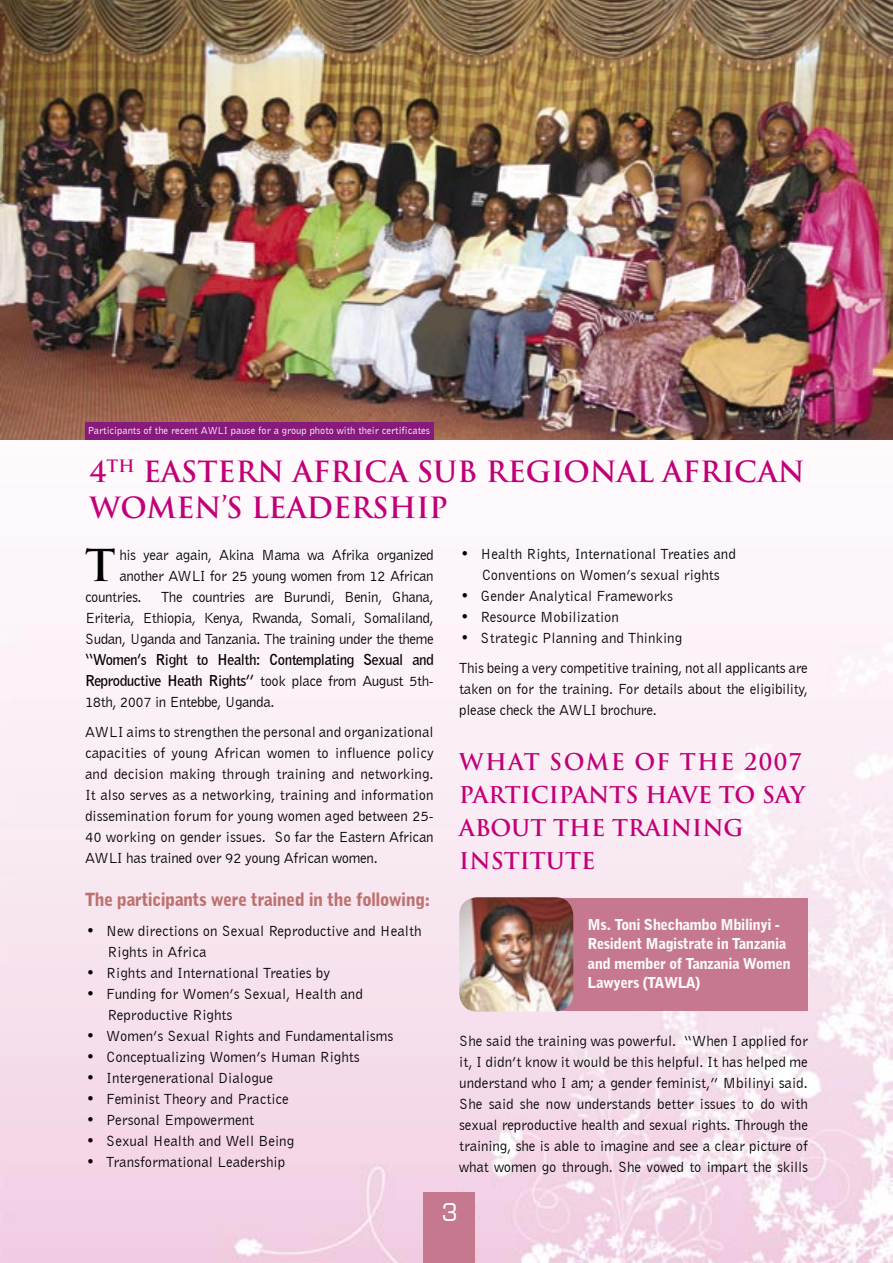
<style>
.page{position:relative;width:893px;height:1263px;background:#fff}
.page>*{position:absolute;margin:0;border:0;box-sizing:border-box;transform-origin:0 0}
.Body_copy{font:700 42.9px "Trajan Pro";color:#000}
.headers{font:700 28.5px/36px "Trajan Pro";color:#c10077}
.points{font:24px "Square 721 BT";color:#fff}
.headers-2{font:700 22.5px/33px "Trajan Pro";color:#c10077}
.Sub_headers{font:900 18px "Bell Gothic BT";letter-spacing:-.03em;color:#bd716e}
.Body_copy-2{font:15px/21px "Bell Gothic BT";letter-spacing:-.02em;color:#000;text-align:justify}
.points-2{font:15px/21px "Bell Gothic BT";color:#000}
.Sub_headers-2{font:900 15px/19.5px "Bell Gothic BT";letter-spacing:-.03em;color:#fdfbfa}
.points-3{font:10.5px "Bell Gothic BT";color:#fff}
.s1{font-weight:700}
</style>
<div class="page">
<img style="left:0;top:623px;width:893px;height:640px">
<div style="left:424px;top:1192px;width:51px;height:71px;background:#c6788f"></div>
<img style="left:0;top:0;width:893px;height:440px">
<div style="left:85px;top:423px;width:349px;height:17px;background:#871b7d"></div>
<div style="left:502px;top:897px;width:306px;height:113px;background:#c6788f"></div>
<img style="left:459px;top:897px;width:114px;height:114px">
<p class="points-3" style="left:88px;top:424px;width:344px">Participants of the recent AWLI pause for a group photo with their certificates</p>
<p class="headers" style="left:90px;top:454px;width:717px">4<sup>TH</sup> EASTERN AFRICA SUB REGIONAL AFRICAN<br>WOMEN’S LEADERSHIP</p>
<p class="Body_copy" style="left:85px;top:539px;width:32px">T</p>
<p class="Body_copy-2" style="left:119px;top:544px;width:316px">his year again, Akina Mama wa Afrika organized</p>
<p class="Body_copy-2" style="left:119px;top:565px;width:316px">another AWLI for 25 young women from 12 African</p>
<p class="Body_copy-2" style="left:85px;top:586px;width:58px">countries.</p>
<p class="Body_copy-2" style="left:85px;top:586px;width:350px;text-indent:76px">The countries are Burundi, Benin, Ghana, Eriteria, Ethiopia, Kenya, Rwanda, Somali, Somaliland, Sudan, Uganda and Tanzania. The training under the theme <span class="s1">“Women’s Right to Health: Contemplating Sexual and Reproductive Heath Rights”</span> took place from August 5th-18th, 2007 in Entebbe, Uganda.</p>
<p class="Body_copy-2" style="left:85px;top:721px;width:350px">AWLI aims to strengthen the personal and organizational capacities of young African women to influence policy and decision making through training and networking.<br>It also serves as a networking, training and information dissemination forum for young women aged between 25- 40 working on gender issues. So far the Eastern African AWLI has trained over 92 young African women.</p>
<p class="Sub_headers" style="left:85px;top:888px;width:347px">The participants were trained in the following:</p>
<p class="points-2" style="left:108px;top:920px;width:315px;text-indent:-21px">• New directions on Sexual Reproductive and Health<br>Rights in Africa</p>
<p class="points-2" style="left:86px;top:962px;width:245px">• Rights and International Treaties by</p>
<p class="points-2" style="left:108px;top:983px;width:257px;text-indent:-21px">• Funding for Women’s Sexual, Health and<br>Reproductive Rights</p>
<p class="points-2" style="left:86px;top:1025px;width:308px">• Women’s Sexual Rights and Fundamentalisms</p>
<p class="points-2" style="left:86px;top:1046px;width:275px">• Conceptualizing Women’s Human Rights</p>
<p class="points-2" style="left:86px;top:1067px;width:188px">• Intergenerational Dialogue</p>
<p class="points-2" style="left:86px;top:1088px;width:204px">• Feminist Theory and Practice</p>
<p class="points-2" style="left:86px;top:1109px;width:169px">• Personal Empowerment</p>
<p class="points-2" style="left:86px;top:1130px;width:210px">• Sexual Health and Well Being</p>
<p class="points-2" style="left:86px;top:1151px;width:200px">• Transformational Leadership</p>
<p class="points-2" style="left:460px;top:543px;width:277px;text-align:center">• Health Rights, International Treaties and<br>Conventions on Women’s sexual rights</p>
<p class="points-2" style="left:460px;top:585px;width:214px">• Gender Analytical Frameworks</p>
<p class="points-2" style="left:460px;top:606px;width:160px">• Resource Mobilization</p>
<p class="points-2" style="left:460px;top:627px;width:223px">• Strategic Planning and Thinking</p>
<p class="Body_copy-2" style="left:459px;top:657px;width:350px">This being a very competitive training, not all applicants are taken on for the training. For details about the eligibility, please check the AWLI brochure.</p>
<p class="headers-2" style="left:459px;top:745px;width:348px">WHAT SOME OF THE 2007<br>PARTICIPANTS HAVE TO SAY<br>ABOUT THE TRAINING</p>
<p class="headers-2" style="left:459px;top:844px;width:138px">INSTITUTE</p>
<p class="Sub_headers-2" style="left:588px;top:914px;width:205px">Ms. Toni Shechambo Mbilinyi -<br>Resident Magistrate in Tanzania and member of Tanzania Women<br>Lawyers (TAWLA)</p>
<p class="Body_copy-2" style="left:459px;top:1030px;width:350px">She said the training was powerful. “When I applied for it, I didn’t know it would be this helpful. It has helped me understand who I am; a gender feminist,” Mbilinyi said.<br>She said she now understands better issues to do with sexual reproductive health and sexual rights. Through the training, she is able to imagine and see a clear picture of what women go through. She vowed to impart the skills</p>
<p class="points" style="left:441px;top:1197px;width:18px">3</p>
</div>
